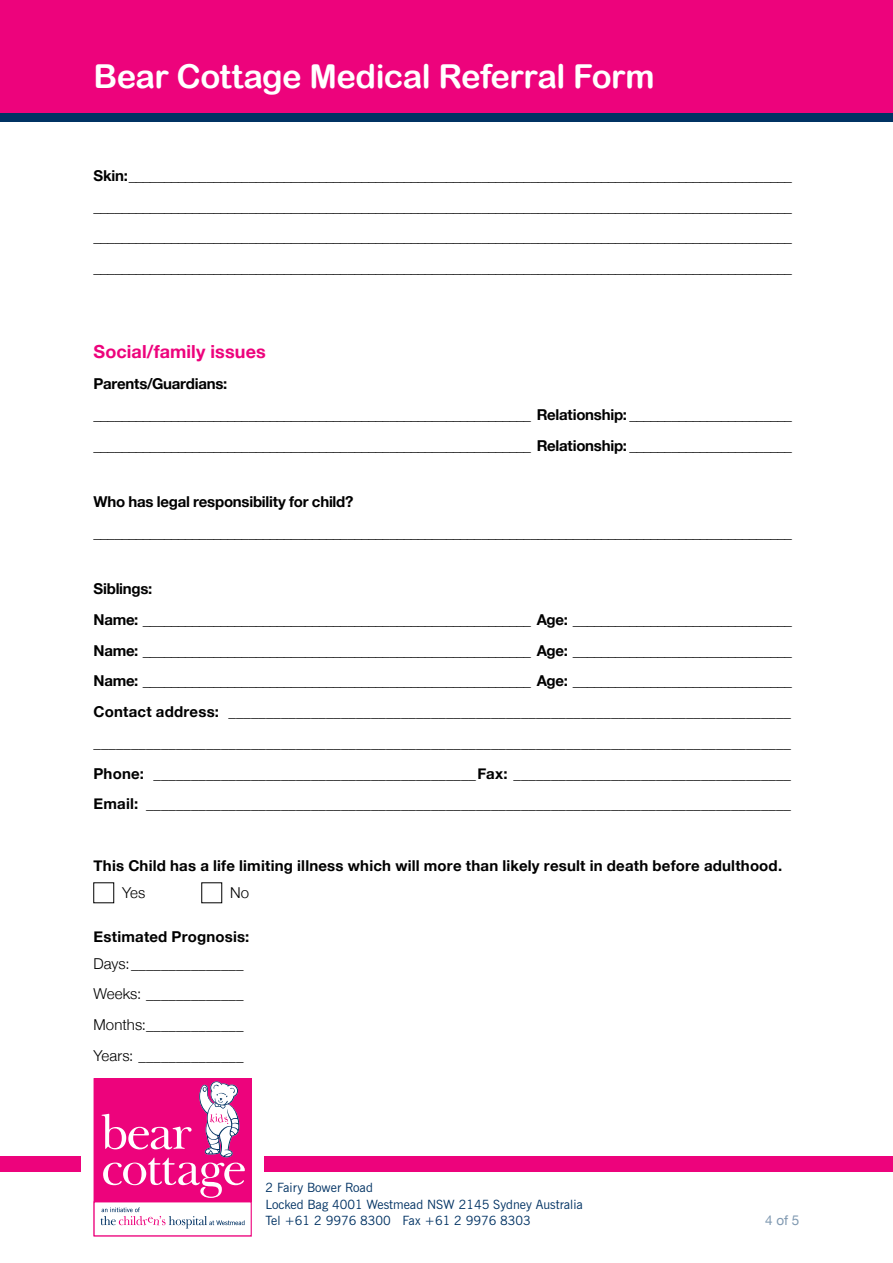
<style>
.page{position:relative;width:893px;height:1263px;background:#fff}
.page>*{position:absolute;margin:0;border:0;box-sizing:border-box;transform-origin:0 0}
.t1{font:33px "Arial Rounded MT Bold";letter-spacing:-.02em;color:#fff}
.t2{font:700 18px "Helvetica Neue";letter-spacing:.005em;color:#ed037c}
.t3{font:700 15px/30.8px "Helvetica Neue";letter-spacing:-.01em;color:#000}
.t4{font:700 15px/30.8px "Helvetica Neue";letter-spacing:.01em;color:#000;text-align:justify}
.t5{font:700 15px/30.8px "Helvetica Neue";letter-spacing:-.015em;color:#000}
.t6{font:300 15px/30.8px "Helvetica Neue";letter-spacing:.005em;color:#000;text-align:justify}
.t7{font:13.5px "Helvetica Neue";color:#8099b1}
.t8{font:12.75px/16.5px "News Gothic BT";color:#003263}
</style>
<div class="page">
<div style="left:0;top:1156px;width:893px;height:15px;background:#ed037c"></div>
<div style="left:0;top:112px;width:893px;height:9px;background:#003263"></div>
<div style="left:0;top:0;width:893px;height:112px;background:#ed037c"></div>
<div style="left:81px;top:1066px;width:183px;height:183px;background:#fff"></div>
<div style="left:94px;top:1079px;width:157px;height:157px;background:#ed037c"></div>
<div style="left:94px;top:1078px;width:158px;height:158px;border:1px solid #ed037c"></div>
<div style="left:94px;top:1202px;width:157px;height:34px;background:#fff"></div>
<div style="left:94px;top:1201px;width:158px;height:35px;border:1px solid #ed037c"></div>
<svg style="left:101px;top:1207px;width:144px;height:21px"></svg>
<svg style="left:102px;top:1081px;width:143px;height:117px"></svg>
<h1 class="t1" style="left:94px;top:57px;width:563px">Bear Cottage Medical Referral Form</h1>
<p class="t4" style="left:94px;top:160px;width:700px">Skin:______________________________________________________________________________________________ ___________________________________________________________________________________________________ ___________________________________________________________________________________________________ ___________________________________________________________________________________________________</p>
<p class="t2" style="left:94px;top:338px;width:174px">Social/family issues</p>
<p class="t5" style="left:94px;top:369px;width:700px">Parents/Guardians:<br>______________________________________________________________ Relationship: _______________________ ______________________________________________________________ Relationship: _______________________</p>
<p class="t5" style="left:94px;top:487px;width:700px">Who has legal responsibility for child? ___________________________________________________________________________________________________</p>
<p class="t3" style="left:94px;top:574px;width:700px">Siblings:<br>Name: _______________________________________________________ Age: _______________________________ Name: _______________________________________________________ Age: _______________________________ Name: _______________________________________________________ Age: _______________________________ Contact address: ___________________________________________________________________________ _____________________________________________________________________________________________ Phone: ___________________________________________Fax: _____________________________________ Email: ______________________________________________________________________________________</p>
<p class="t4" style="left:94px;top:850px;width:690px">This Child has a life limiting illness which will more than likely result in death before adulthood.</p>
<p class="t6" style="left:122px;top:877px;width:25px">Yes</p>
<p class="t6" style="left:230px;top:877px;width:21px">No</p>
<p class="t4" style="left:94px;top:922px;width:157px">Estimated Prognosis:</p>
<p class="t6" style="left:94px;top:947px;width:151px">Days:_______________ Weeks: _____________ Months:_____________ Years: ______________</p>
<p class="t8" style="left:266px;top:1179px;width:319px">2 Fairy Bower Road<br>Locked Bag 4001 Westmead NSW 2145 Sydney Australia<br>Tel +61 2 9976 8300 Fax +61 2 9976 8303</p>
<p class="t7" style="left:765px;top:1211px;width:36px">4 of 5</p>
</div>
